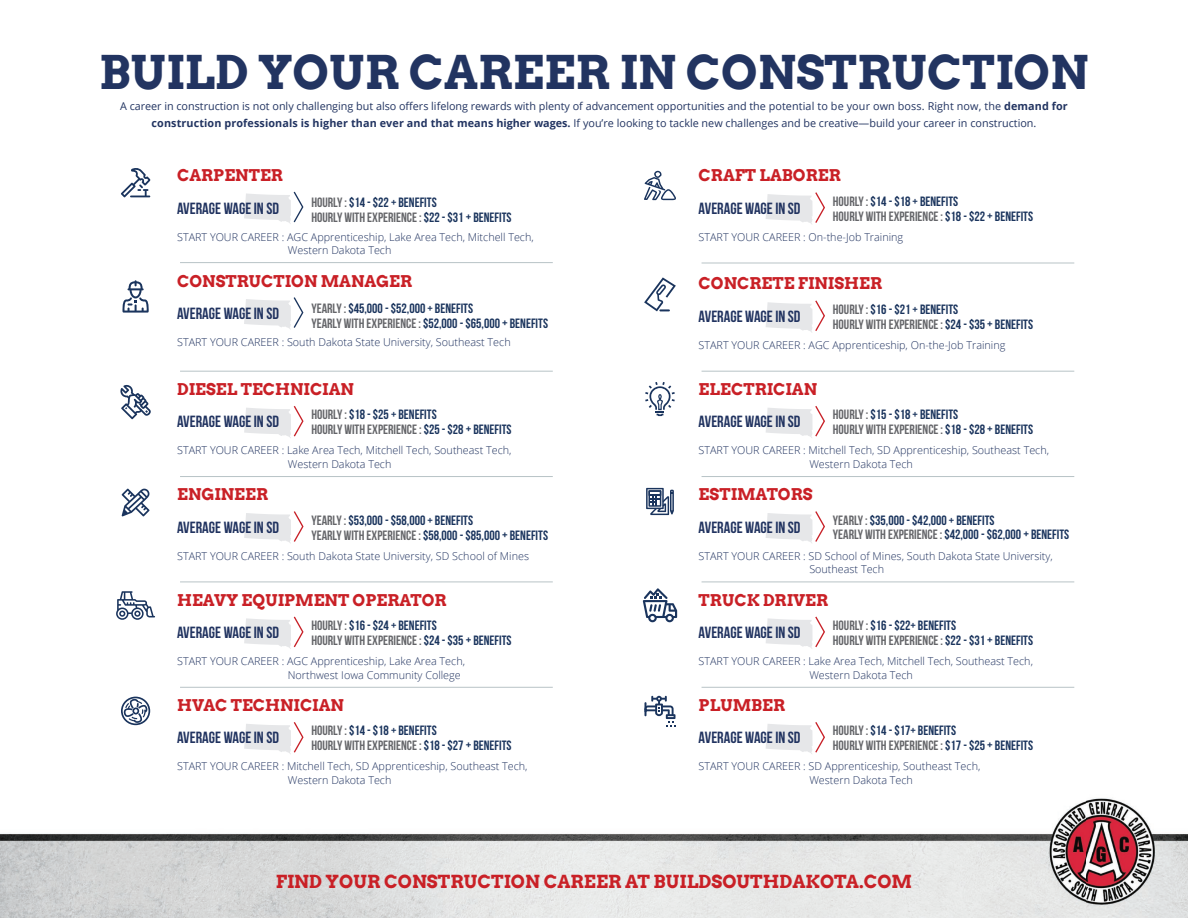
<style>
.page{position:relative;width:1188px;height:918px;background:#fff}
.page>*{position:absolute;margin:0;border:0;box-sizing:border-box;transform-origin:0 0}
.t1{font:700 46.5px "Arvo";color:#223461}
.t2{font:700 18px "Arvo";color:#c92026}
.t3{font:16.2px "Bebas Neue";color:#213360}
.t4{font:700 16.2px "Arvo";color:#c92026}
.t5{font:13.5px/14.9px "Bebas Neue";color:#1a345d}
.t6{font:300 10.8px/13.5px "Open Sans";color:#213360}
.t7{font:10.8px/16.5px "Open Sans";color:#223461;text-align:center}
.s1{font-weight:700}
.s2{color:#646569}
.s3{font-family:"Futura";font-weight:500;font-stretch:condensed}
</style>
<div class="page">
<img style="left:0;top:170px;width:1188px;height:748px">
<svg style="left:122px;top:280px;width:27px;height:33px"></svg>
<svg style="left:244px;top:296px;width:60px;height:34px"></svg>
<hr style="left:180px;top:371px;width:373px;height:1px;background:#b8c3c6">
<svg style="left:121px;top:168px;width:29px;height:29px"></svg>
<svg style="left:244px;top:190px;width:60px;height:34px"></svg>
<hr style="left:180px;top:262px;width:373px;height:1px;background:#b8c3c6">
<svg style="left:120px;top:384px;width:31px;height:35px"></svg>
<svg style="left:244px;top:404px;width:60px;height:34px"></svg>
<hr style="left:180px;top:476px;width:373px;height:1px;background:#b8c3c6">
<svg style="left:122px;top:489px;width:28px;height:27px"></svg>
<svg style="left:244px;top:510px;width:60px;height:34px"></svg>
<hr style="left:180px;top:582px;width:373px;height:1px;background:#b8c3c6">
<svg style="left:244px;top:615px;width:60px;height:34px"></svg>
<hr style="left:180px;top:687px;width:373px;height:1px;background:#b8c3c6">
<svg style="left:116px;top:591px;width:39px;height:29px"></svg>
<svg style="left:244px;top:720px;width:60px;height:34px"></svg>
<svg style="left:121px;top:697px;width:29px;height:28px"></svg>
<svg style="left:646px;top:488px;width:28px;height:27px"></svg>
<svg style="left:766px;top:510px;width:60px;height:34px"></svg>
<hr style="left:702px;top:582px;width:372px;height:1px;background:#b8c3c6">
<svg style="left:643px;top:588px;width:34px;height:34px"></svg>
<svg style="left:766px;top:615px;width:60px;height:34px"></svg>
<hr style="left:702px;top:687px;width:372px;height:1px;background:#b8c3c6">
<svg style="left:645px;top:696px;width:31px;height:31px"></svg>
<hr style="left:644px;top:702px;width:3px;height:14px;background:#1a345d">
<svg style="left:766px;top:720px;width:60px;height:34px"></svg>
<svg style="left:766px;top:191px;width:60px;height:34px"></svg>
<hr style="left:702px;top:263px;width:372px;height:1px;background:#b8c3c6">
<svg style="left:644px;top:171px;width:32px;height:29px"></svg>
<svg style="left:766px;top:299px;width:60px;height:34px"></svg>
<hr style="left:702px;top:371px;width:372px;height:1px;background:#b8c3c6">
<svg style="left:644px;top:277px;width:32px;height:34px"></svg>
<svg style="left:766px;top:404px;width:60px;height:34px"></svg>
<hr style="left:702px;top:476px;width:372px;height:1px;background:#b8c3c6">
<svg style="left:645px;top:382px;width:30px;height:34px"></svg>
<h1 class="t1" style="left:99px;top:43px;width:991px">BUILD YOUR CAREER IN CONSTRUCTION</h1>
<p class="t7" style="left:120px;top:98px;width:949px">A career in construction is not only challenging but also offers lifelong rewards with plenty of advancement opportunities and the potential to be your own boss. Right now, the <span class="s1">demand for construction professionals is higher than ever and that means higher wages.</span> If you’re looking to tackle new challenges and be creative—build your career in construction.</p>
<h3 class="t4" style="left:177px;top:165px;width:107px">CARPENTER</h3>
<h3 class="t3" style="left:177px;top:199px;width:103px">AVERAGE WAGE IN SD</h3>
<p class="t6" style="left:288px;top:230px;width:247px;text-indent:-111px">START YOUR CAREER : AGC Apprenticeship, Lake Area Tech, Mitchell Tech,<br>Western Dakota Tech</p>
<p class="t5" style="left:311px;top:195px;width:202px"><span class="s2">HOURLY :</span> $14 - $22 + BENEFITS<br><span class="s2">HOURLY WITH EXPERIENCE :</span> $22 - $31 <span class="s3">+</span> BENEFITS</p>
<h3 class="t4" style="left:177px;top:271px;width:237px">CONSTRUCTION MANAGER</h3>
<h3 class="t3" style="left:177px;top:305px;width:103px">AVERAGE WAGE IN SD</h3>
<p class="t6" style="left:177px;top:335px;width:335px">START YOUR CAREER : South Dakota State University, Southeast Tech</p>
<p class="t5" style="left:311px;top:301px;width:238px"><span class="s2">YEARLY :</span> $45,000 - $52,000 + BENEFITS<br><span class="s2">YEARLY WITH EXPERIENCE :</span> $52,000 - $65,000 <span class="s3">+</span> BENEFITS</p>
<h3 class="t4" style="left:177px;top:379px;width:178px">DIESEL TECHNICIAN</h3>
<h3 class="t3" style="left:177px;top:413px;width:103px">AVERAGE WAGE IN SD</h3>
<p class="t6" style="left:288px;top:443px;width:225px;text-indent:-111px">START YOUR CAREER : Lake Area Tech, Mitchell Tech, Southeast Tech,<br>Western Dakota Tech</p>
<p class="t5" style="left:311px;top:407px;width:202px"><span class="s2">HOURLY :</span> $18 - $25 + BENEFITS<br><span class="s2">HOURLY WITH EXPERIENCE :</span> $25 - $28 <span class="s3">+</span> BENEFITS</p>
<h3 class="t4" style="left:177px;top:484px;width:93px">ENGINEER</h3>
<h3 class="t3" style="left:177px;top:518px;width:103px">AVERAGE WAGE IN SD</h3>
<p class="t6" style="left:177px;top:549px;width:353px">START YOUR CAREER : South Dakota State University, SD School of Mines</p>
<p class="t5" style="left:311px;top:513px;width:238px"><span class="s2">YEARLY :</span> $53,000 - $58,000 + BENEFITS<br><span class="s2">YEARLY WITH EXPERIENCE :</span> $58,000 - $85,000 <span class="s3">+</span> BENEFITS</p>
<h3 class="t4" style="left:177px;top:590px;width:271px">HEAVY EQUIPMENT OPERATOR</h3>
<h3 class="t3" style="left:177px;top:624px;width:103px">AVERAGE WAGE IN SD</h3>
<p class="t6" style="left:288px;top:654px;width:179px;text-indent:-111px">START YOUR CAREER : AGC Apprenticeship, Lake Area Tech,<br>Northwest Iowa Community College</p>
<p class="t5" style="left:311px;top:618px;width:202px"><span class="s2">HOURLY :</span> $16 - $24 + BENEFITS<br><span class="s2">HOURLY WITH EXPERIENCE :</span> $24 - $35 <span class="s3">+</span> BENEFITS</p>
<h3 class="t4" style="left:177px;top:695px;width:168px">HVAC TECHNICIAN</h3>
<h3 class="t3" style="left:177px;top:729px;width:103px">AVERAGE WAGE IN SD</h3>
<p class="t6" style="left:288px;top:759px;width:241px;text-indent:-111px">START YOUR CAREER : Mitchell Tech, SD Apprenticeship, Southeast Tech,<br>Western Dakota Tech</p>
<p class="t5" style="left:311px;top:723px;width:202px"><span class="s2">HOURLY :</span> $14 - $18 + BENEFITS<br><span class="s2">HOURLY WITH EXPERIENCE :</span> $18 - $27 <span class="s3">+</span> BENEFITS</p>
<h3 class="t4" style="left:699px;top:165px;width:144px">CRAFT LABORER</h3>
<h3 class="t3" style="left:699px;top:199px;width:103px">AVERAGE WAGE IN SD</h3>
<p class="t6" style="left:699px;top:230px;width:206px">START YOUR CAREER : On-the-Job Training</p>
<p class="t5" style="left:833px;top:193px;width:202px"><span class="s2">HOURLY :</span> $14 - $18 + BENEFITS<br><span class="s2">HOURLY WITH EXPERIENCE :</span> $18 - $22 <span class="s3">+</span> BENEFITS</p>
<h3 class="t4" style="left:699px;top:273px;width:185px">CONCRETE FINISHER</h3>
<h3 class="t3" style="left:699px;top:307px;width:103px">AVERAGE WAGE IN SD</h3>
<p class="t6" style="left:699px;top:338px;width:308px">START YOUR CAREER : AGC Apprenticeship, On-the-Job Training</p>
<p class="t5" style="left:833px;top:302px;width:202px"><span class="s2">HOURLY :</span> $16 - $21 + BENEFITS<br><span class="s2">HOURLY WITH EXPERIENCE :</span> $24 - $35 <span class="s3">+</span> BENEFITS</p>
<h3 class="t4" style="left:699px;top:379px;width:120px">ELECTRICIAN</h3>
<h3 class="t3" style="left:699px;top:413px;width:103px">AVERAGE WAGE IN SD</h3>
<p class="t6" style="left:809px;top:443px;width:241px;text-indent:-111px">START YOUR CAREER : Mitchell Tech, SD Apprenticeship, Southeast Tech,<br>Western Dakota Tech</p>
<p class="t5" style="left:833px;top:407px;width:202px"><span class="s2">HOURLY :</span> $15 - $18 + BENEFITS<br><span class="s2">HOURLY WITH EXPERIENCE :</span> $18 - $28 <span class="s3">+</span> BENEFITS</p>
<h3 class="t4" style="left:699px;top:484px;width:116px">ESTIMATORS</h3>
<h3 class="t3" style="left:699px;top:518px;width:103px">AVERAGE WAGE IN SD</h3>
<p class="t6" style="left:809px;top:549px;width:245px;text-indent:-111px">START YOUR CAREER : SD School of Mines, South Dakota State University,<br>Southeast Tech</p>
<p class="t5" style="left:833px;top:512px;width:238px"><span class="s2">YEARLY :</span> $35,000 - $42,000 + BENEFITS<br><span class="s2">YEARLY WITH EXPERIENCE :</span> $42,000 - $62,000 <span class="s3">+</span> BENEFITS</p>
<h3 class="t4" style="left:699px;top:590px;width:131px">TRUCK DRIVER</h3>
<h3 class="t3" style="left:699px;top:624px;width:103px">AVERAGE WAGE IN SD</h3>
<p class="t6" style="left:809px;top:654px;width:225px;text-indent:-111px">START YOUR CAREER : Lake Area Tech, Mitchell Tech, Southeast Tech,<br>Western Dakota Tech</p>
<p class="t5" style="left:833px;top:618px;width:202px"><span class="s2">HOURLY :</span> $16 - $22+ BENEFITS<br><span class="s2">HOURLY WITH EXPERIENCE :</span> $22 - $31 <span class="s3">+</span> BENEFITS</p>
<h3 class="t4" style="left:699px;top:695px;width:88px">PLUMBER</h3>
<h3 class="t3" style="left:699px;top:729px;width:103px">AVERAGE WAGE IN SD</h3>
<p class="t6" style="left:809px;top:759px;width:173px;text-indent:-111px">START YOUR CAREER : SD Apprenticeship, Southeast Tech,<br>Western Dakota Tech</p>
<p class="t5" style="left:833px;top:723px;width:202px"><span class="s2">HOURLY :</span> $14 - $17+ BENEFITS<br><span class="s2">HOURLY WITH EXPERIENCE :</span> $17 - $25 <span class="s3">+</span> BENEFITS</p>
<h2 class="t2" style="left:276px;top:870px;width:638px">FIND YOUR CONSTRUCTION CAREER AT BUILDSOUTHDAKOTA.COM</h2>
</div>
